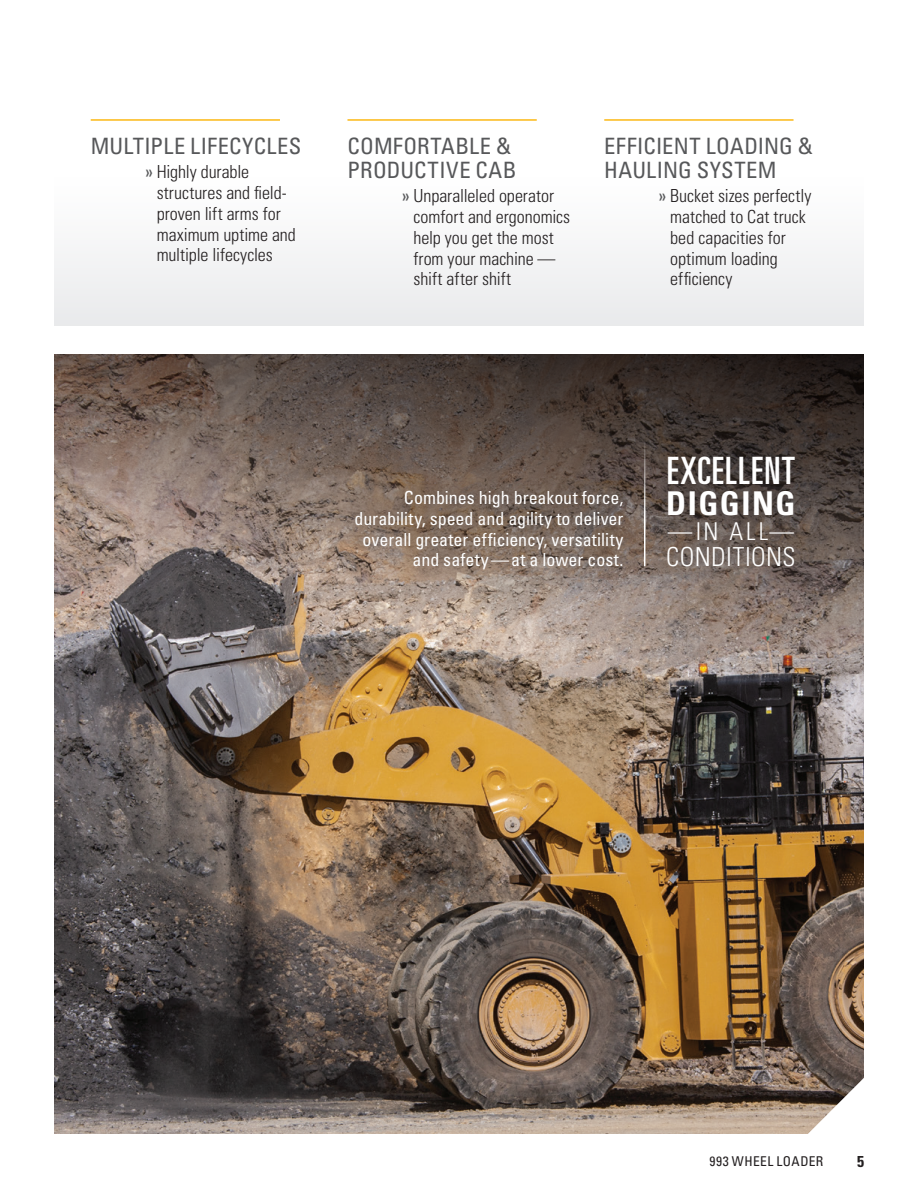
<style>
.page{position:relative;width:918px;height:1188px;background:#fff}
.page>*{position:absolute;margin:0;border:0;box-sizing:border-box;transform-origin:0 0}
.t1{font:ultra-condensed 37.65px "Univers LT Std";letter-spacing:.035em;color:#fff}
.t2{font:700 condensed 32.85px "Univers LT Std";letter-spacing:.045em;color:#fff}
.t3{font:300 condensed 26.25px "Univers LT Std";letter-spacing:.015em;color:#fff}
.t4{font:300 condensed 24.6px "Univers LT Std";color:#fff}
.t5{font:condensed 22.5px/24px "Univers LT Std";letter-spacing:.015em;color:#57585a}
.t6{font:300 condensed 18px/20.7px "Univers LT Std";color:#231f20}
.t7{font:condensed 18px/20.7px "Univers LT Std";color:#fff;text-align:right}
.t8{font:700 condensed 15.75px "Univers LT Std";color:#231f20}
.t9{font:condensed 13.5px "Univers LT Std";letter-spacing:.035em;color:#231f20}
.s1{font-weight:400;color:#57585a}
</style>
<div class="page">
<div style="left:54px;top:177px;width:810px;height:149px;background:#f4f5f6"></div>
<img style="left:54px;top:354px;width:810px;height:780px">
<svg style="left:805px;top:1078px;width:59px;height:56px"></svg>
<hr style="left:91px;top:119px;width:189px;height:2px;background:#fcb814">
<hr style="left:347px;top:119px;width:190px;height:2px;background:#fcb814">
<hr style="left:604px;top:119px;width:190px;height:2px;background:#fcb814">
<div style="left:338px;top:473px;width:302px;height:112px;background:#231f20;opacity:.75"></div>
<hr style="left:644px;top:436px;width:1px;height:130px;background:#fff">
<div style="left:649px;top:436px;width:164px;height:150px;background:#231f20;opacity:.75"></div>
<p class="t5" style="left:91px;top:134px;width:212px">MULTIPLE LIFECYCLES</p>
<p class="t6" style="left:157px;top:162px;width:141px;text-indent:-12px"><span class="s1">»</span> Highly durable structures and field&shy;proven lift arms for maximum uptime and multiple lifecycles</p>
<p class="t5" style="left:347px;top:134px;width:171px">COMFORTABLE &amp;<br>PRODUCTIVE CAB</p>
<p class="t6" style="left:413px;top:186px;width:158px;text-indent:-12px"><span class="s1">»</span> Unparalleled operator comfort and ergonomics help you get the most from your machine — shift after shift</p>
<p class="t5" style="left:604px;top:134px;width:210px">EFFICIENT LOADING &amp;<br>HAULING SYSTEM</p>
<p class="t6" style="left:670px;top:186px;width:143px;text-indent:-12px"><span class="s1">»</span> Bucket sizes perfectly matched to Cat truck bed capacities for optimum loading efficiency</p>
<p class="t7" style="left:354px;top:487px;width:271px">Combines high breakout force, durability, speed and agility to deliver overall greater efficiency, versatility and safety—at a lower cost.</p>
<h1 class="t1" style="left:667px;top:450px;width:130px">EXCELLENT</h1>
<h2 class="t2" style="left:666px;top:484px;width:131px">DIGGING</h2>
<h3 class="t4" style="left:668px;top:517px;width:128px">—IN ALL—</h3>
<h3 class="t3" style="left:666px;top:541px;width:131px">CONDITIONS</h3>
<p class="t9" style="left:709px;top:1153px;width:116px">993 WHEEL LOADER</p>
<p class="t8" style="left:857px;top:1151px;width:8px">5</p>
</div>
